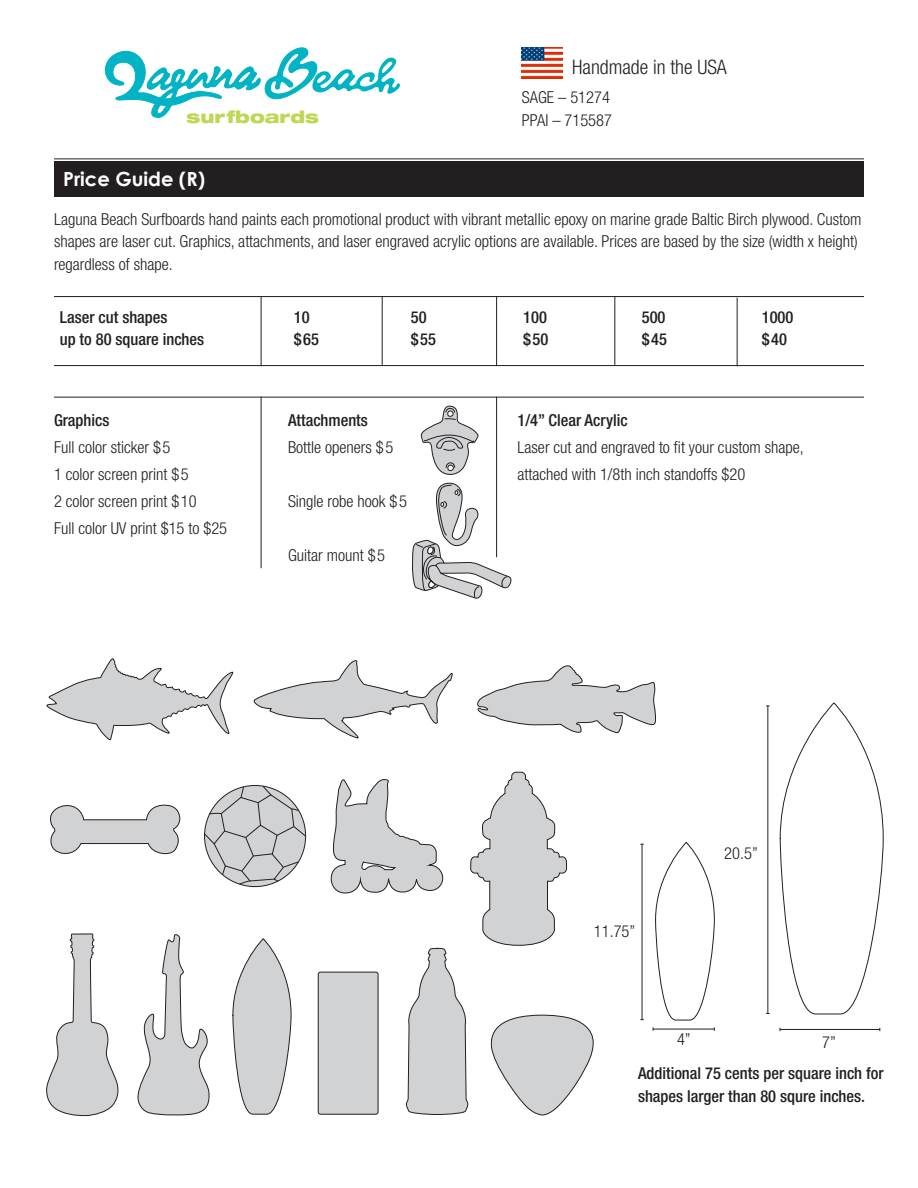
<style>
.page{position:relative;width:918px;height:1188px;background:#fff}
.page>*{position:absolute;margin:0;border:0;box-sizing:border-box;transform-origin:0 0}
.t1{font:300 condensed 19.95px "Helvetica Neue";color:#231f20}
.t2{font:700 19.5px "Century Gothic";color:#fff}
.t3{font:900 expanded 16.95px "Helvetica Neue";color:#bed856}
.t4{font:300 condensed 16.5px/22.5px "Helvetica Neue";color:#231f20}
.t5{font:500 condensed 16.5px/22.5px "Helvetica Neue";color:#231f20}
</style>
<div class="page">
<svg style="left:104px;top:47px;width:297px;height:71px"></svg>
<div style="left:54px;top:162px;width:810px;height:35px;background:#231f20"></div>
<hr style="left:54px;top:159px;width:810px;height:1px;background:#231f20">
<hr style="left:54px;top:365px;width:810px;height:1px;background:#231f20">
<hr style="left:54px;top:296px;width:810px;height:1px;background:#231f20">
<hr style="left:54px;top:397px;width:810px;height:1px;background:#231f20">
<hr style="left:261px;top:397px;width:1px;height:171px;background:#231f20">
<hr style="left:496px;top:397px;width:1px;height:160px;background:#231f20">
<hr style="left:382px;top:296px;width:1px;height:69px;background:#231f20">
<hr style="left:261px;top:296px;width:1px;height:70px;background:#231f20">
<hr style="left:496px;top:296px;width:1px;height:70px;background:#231f20">
<hr style="left:614px;top:296px;width:1px;height:69px;background:#231f20">
<hr style="left:737px;top:298px;width:1px;height:68px;background:#231f20">
<img style="left:522px;top:48px;width:41px;height:31px">
<hr style="left:642px;top:844px;width:1px;height:176px;background:#231f20">
<hr style="left:653px;top:1029px;width:61px;height:1px;background:#231f20">
<svg style="left:655px;top:842px;width:60px;height:179px"></svg>
<hr style="left:767px;top:706px;width:1px;height:307px;background:#231f20">
<hr style="left:780px;top:1029px;width:100px;height:1px;background:#231f20">
<svg style="left:779px;top:703px;width:105px;height:312px"></svg>
<svg style="left:232px;top:939px;width:60px;height:176px"></svg>
<div style="left:318px;top:972px;width:60px;height:142px;background:#d1d2d4;border-radius:2px"></div>
<div style="left:318px;top:972px;width:60px;height:142px;border:1px solid #231f20;border-radius:2px"></div>
<svg style="left:253px;top:660px;width:200px;height:78px"></svg>
<svg style="left:50px;top:804px;width:131px;height:51px"></svg>
<svg style="left:204px;top:786px;width:102px;height:99px"></svg>
<svg style="left:329px;top:772px;width:265px;height:343px"></svg>
<svg style="left:421px;top:405px;width:58px;height:70px"></svg>
<svg style="left:46px;top:934px;width:73px;height:182px"></svg>
<svg style="left:137px;top:934px;width:73px;height:181px"></svg>
<svg style="left:412px;top:482px;width:99px;height:117px"></svg>
<svg style="left:46px;top:658px;width:187px;height:82px"></svg>
<svg style="left:477px;top:665px;width:179px;height:69px"></svg>
<p class="t3" style="left:187px;top:106px;width:134px">surfboards</p>
<p class="t2" style="left:63px;top:166px;width:143px">Price Guide (R)</p>
<p class="t1" style="left:572px;top:55px;width:156px">Handmade in the USA</p>
<p class="t4" style="left:522px;top:86px;width:90px">SAGE – 51274</p>
<p class="t4" style="left:522px;top:108px;width:92px">PPAI – 715587</p>
<p class="t4" style="left:54px;top:207px;width:809px">Laguna Beach Surfboards hand paints each promotional product with vibrant metallic epoxy on marine grade Baltic Birch plywood. Custom shapes are laser cut. Graphics, attachments, and laser engraved acrylic options are available. Prices are based by the size (width x height) regardless of shape.</p>
<p class="t5" style="left:60px;top:305px;width:109px">Laser cut shapes</p>
<p class="t5" style="left:294px;top:305px;width:17px">10</p>
<p class="t5" style="left:411px;top:305px;width:17px">50</p>
<p class="t5" style="left:523px;top:305px;width:25px">100</p>
<p class="t5" style="left:642px;top:305px;width:25px">500</p>
<p class="t5" style="left:762px;top:305px;width:33px">1000</p>
<p class="t5" style="left:60px;top:328px;width:146px">up to 80 square inches</p>
<p class="t5" style="left:294px;top:328px;width:27px">$65</p>
<p class="t5" style="left:411px;top:328px;width:27px">$55</p>
<p class="t5" style="left:523px;top:328px;width:27px">$50</p>
<p class="t5" style="left:642px;top:328px;width:27px">$45</p>
<p class="t5" style="left:762px;top:328px;width:27px">$40</p>
<p class="t5" style="left:54px;top:409px;width:57px">Graphics</p>
<p class="t5" style="left:288px;top:409px;width:81px">Attachments</p>
<p class="t5" style="left:518px;top:409px;width:112px">1/4” Clear Acrylic</p>
<p class="t4" style="left:54px;top:436px;width:118px">Full color sticker $5</p>
<p class="t4" style="left:288px;top:436px;width:107px">Bottle openers $5</p>
<p class="t4" style="left:518px;top:436px;width:288px">Laser cut and engraved to fit your custom shape,</p>
<p class="t4" style="left:54px;top:463px;width:136px">1 color screen print $5</p>
<p class="t4" style="left:518px;top:463px;width:229px">attached with 1/8th inch standoffs $20</p>
<p class="t4" style="left:54px;top:490px;width:144px">2 color screen print $10</p>
<p class="t4" style="left:288px;top:490px;width:120px">Single robe hook $5</p>
<p class="t4" style="left:54px;top:517px;width:175px">Full color UV print $15 to $25</p>
<p class="t4" style="left:288px;top:544px;width:99px">Guitar mount $5</p>
<p class="t4" style="left:594px;top:920px;width:43px">11.75”</p>
<p class="t4" style="left:724px;top:842px;width:35px">20.5”</p>
<p class="t4" style="left:677px;top:1028px;width:15px">4”</p>
<p class="t4" style="left:822px;top:1031px;width:15px">7”</p>
<p class="t5" style="left:638px;top:1062px;width:247px">Additional 75 cents per square inch for shapes larger than 80 squre inches.</p>
</div>
